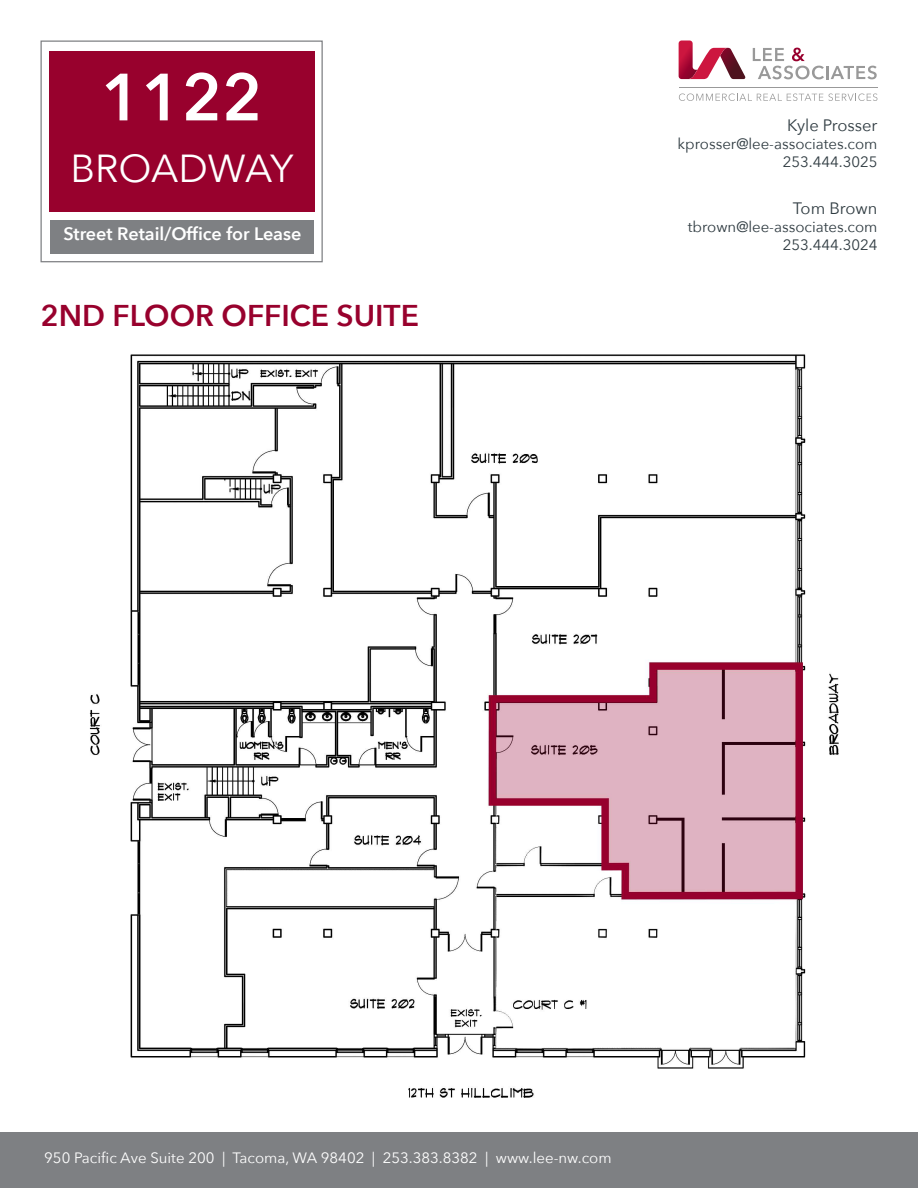
<style>
.page{position:relative;width:918px;height:1188px;background:#fff}
.page>*{position:absolute;margin:0;border:0;box-sizing:border-box;transform-origin:0 0}
.t1{font:600 66px "Avenir Next";color:#fff}
.t2{font:39px "Avenir Next";color:#fff}
.t3{font:600 30px "Avenir Next";color:#98012d}
.t4{font:600 18px "Avenir Next";color:#fff}
.t5{font:16.5px "Avenir Next";color:#2f3b41}
.t6{font:15px "Avenir Next";color:#2f3b41}
.t7{font:15px "Avenir Next";color:#fff}
</style>
<div class="page">
<div style="left:0;top:1132px;width:918px;height:56px;background:#7e8083"></div>
<svg style="left:753px;top:48px;width:124px;height:31px"></svg>
<svg style="left:679px;top:40px;width:67px;height:39px"></svg>
<svg style="left:679px;top:93px;width:198px;height:8px"></svg>
<hr style="left:679px;top:87px;width:199px;height:1px;background:#999">
<img style="left:89px;top:354px;width:750px;height:744px">
<div style="left:40px;top:41px;width:283px;height:221px;border:1px solid #7e8083"></div>
<div style="left:49px;top:51px;width:265px;height:161px;background:#98012d"></div>
<div style="left:50px;top:220px;width:264px;height:33px;background:#7e8083"></div>
<p class="t1" style="left:101px;top:41px;width:163px">1122</p>
<p class="t2" style="left:70px;top:135px;width:225px">BROADWAY</p>
<p class="t4" style="left:63px;top:219px;width:240px">Street Retail/Office for Lease</p>
<p class="t3" style="left:40px;top:290px;width:380px">2ND FLOOR OFFICE SUITE</p>
<p class="t5" style="left:787px;top:111px;width:92px">Kyle Prosser</p>
<p class="t6" style="left:678px;top:131px;width:201px">kprosser@lee-associates.com</p>
<p class="t6" style="left:783px;top:149px;width:96px">253.444.3025</p>
<p class="t5" style="left:793px;top:194px;width:86px">Tom Brown</p>
<p class="t6" style="left:688px;top:214px;width:191px">tbrown@lee-associates.com</p>
<p class="t6" style="left:783px;top:232px;width:96px">253.444.3024</p>
<p class="t7" style="left:44px;top:1145px;width:569px">950 Pacific Ave Suite 200 | Tacoma, WA 98402 | 253.383.8382 | www.lee-nw.com</p>
</div>
